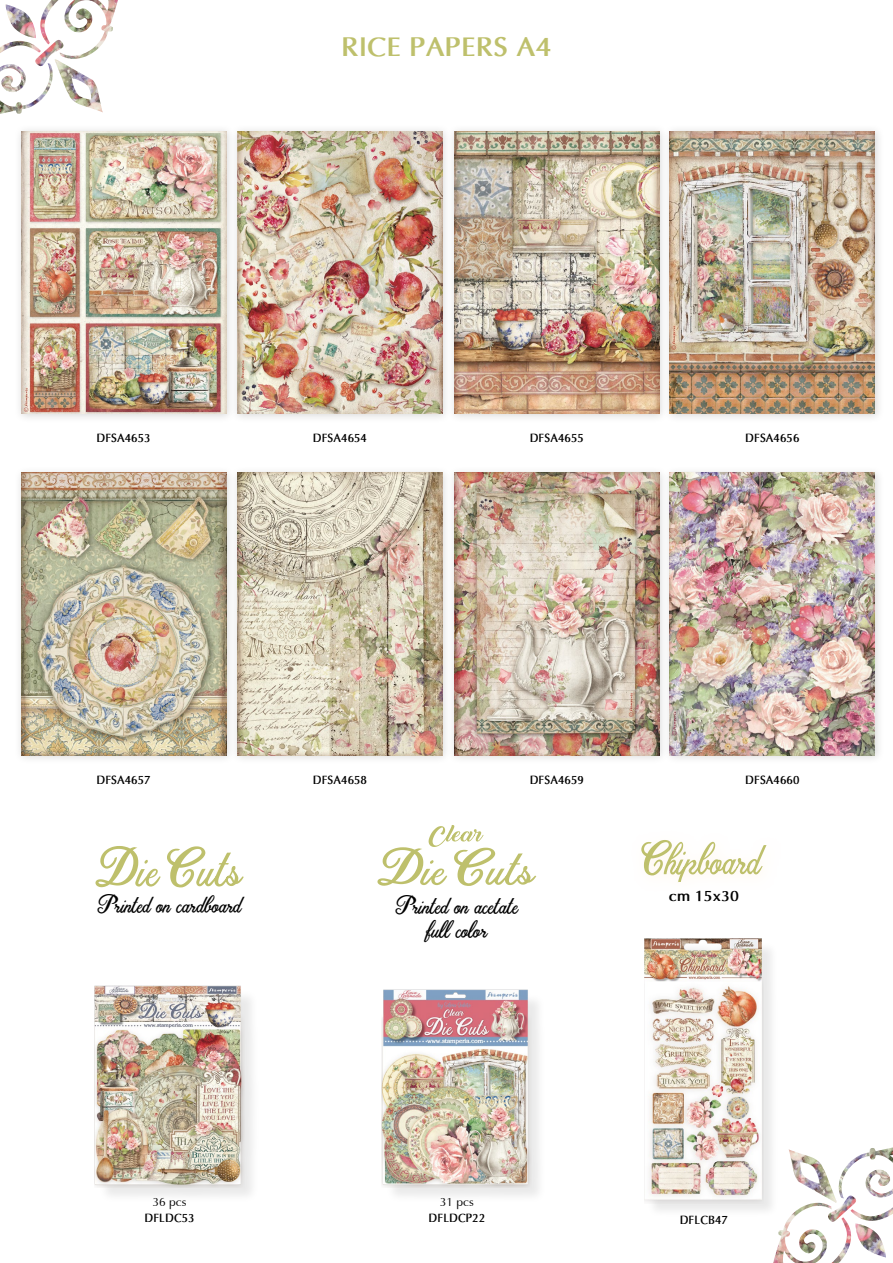
<style>
.page{position:relative;width:893px;height:1263px;background:#fff}
.page>*{position:absolute;margin:0;border:0;box-sizing:border-box;transform-origin:0 0}
.t1{font:700 27px "Optima";color:#bec06c}
.t2{font:19.5px/23.4px "Christmas Time Personal Use Regula";color:#000;text-align:center}
.t3{font:700 15px "Optima";color:#000}
.t4{font:700 12px "Optima";color:#000;scale:.9 1}
.t5{font:12px "Optima";color:#000}
</style>
<div class="page">
<div style="left:14px;top:124px;width:222px;height:299px;background:#000;opacity:.15"></div>
<img style="left:21px;top:131px;width:205px;height:282px">
<div style="left:14px;top:465px;width:222px;height:300px;background:#000;opacity:.15"></div>
<img style="left:21px;top:473px;width:205px;height:282px">
<div style="left:230px;top:124px;width:222px;height:299px;background:#000;opacity:.15"></div>
<img style="left:237px;top:131px;width:206px;height:282px">
<div style="left:230px;top:465px;width:222px;height:300px;background:#000;opacity:.15"></div>
<img style="left:237px;top:473px;width:206px;height:282px">
<div style="left:447px;top:124px;width:222px;height:299px;background:#000;opacity:.15"></div>
<img style="left:454px;top:131px;width:205px;height:282px">
<div style="left:447px;top:465px;width:222px;height:300px;background:#000;opacity:.15"></div>
<img style="left:454px;top:473px;width:205px;height:282px">
<div style="left:662px;top:124px;width:223px;height:299px;background:#000;opacity:.15"></div>
<img style="left:670px;top:131px;width:205px;height:282px">
<div style="left:662px;top:465px;width:223px;height:300px;background:#000;opacity:.15"></div>
<img style="left:670px;top:473px;width:205px;height:282px">
<div style="left:97px;top:989px;width:165px;height:216px;background:#000;opacity:.09"></div>
<img style="left:95px;top:985px;width:150px;height:203px">
<div style="left:384px;top:993px;width:165px;height:212px;background:#000;opacity:.09"></div>
<img style="left:382px;top:989px;width:150px;height:199px">
<svg style="left:95px;top:846px;width:149px;height:41px"></svg>
<svg style="left:377px;top:825px;width:159px;height:61px"></svg>
<img style="left:0;top:0;width:118px;height:112px">
<img style="left:773px;top:1147px;width:120px;height:116px">
<div style="left:646px;top:941px;width:134px;height:278px;background:#f5f5f5"></div>
<img style="left:644px;top:938px;width:119px;height:265px">
<svg style="left:641px;top:840px;width:125px;height:42px"></svg>
<h1 class="t1" style="left:341px;top:30px;width:212px">RICE PAPERS A4</h1>
<p class="t4" style="left:96px;top:431px;width:62px">DFSA4653</p>
<p class="t4" style="left:313px;top:431px;width:62px">DFSA4654</p>
<p class="t4" style="left:530px;top:431px;width:62px">DFSA4655</p>
<p class="t4" style="left:745px;top:431px;width:62px">DFSA4656</p>
<p class="t4" style="left:96px;top:772px;width:62px">DFSA4657</p>
<p class="t4" style="left:313px;top:772px;width:62px">DFSA4658</p>
<p class="t4" style="left:530px;top:772px;width:62px">DFSA4659</p>
<p class="t4" style="left:745px;top:772px;width:62px">DFSA4660</p>
<h2 class="t2" style="left:97px;top:895px;width:146px">Printed on cardboard</h2>
<h2 class="t2" style="left:395px;top:896px;width:125px">Printed on acetate full color</h2>
<p class="t3" style="left:669px;top:887px;width:72px">cm 15x30</p>
<p class="t5" style="left:153px;top:1193px;width:36px">36 pcs</p>
<p class="t5" style="left:440px;top:1193px;width:36px">31 pcs</p>
<p class="t4" style="left:145px;top:1211px;width:57px">DFLDC53</p>
<p class="t4" style="left:429px;top:1211px;width:64px">DFLDCP22</p>
<p class="t4" style="left:680px;top:1213px;width:55px">DFLCB47</p>
</div>
